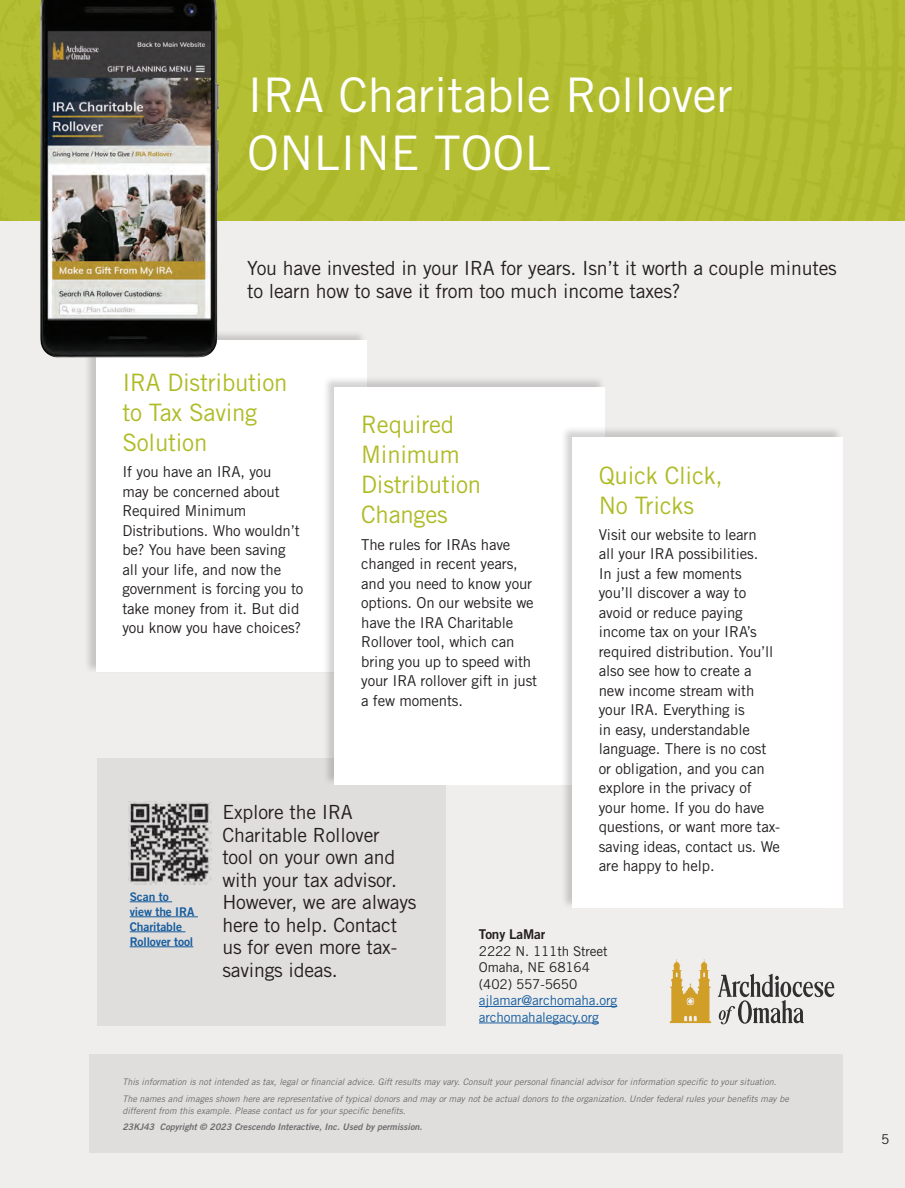
<style>
.page{position:relative;width:905px;height:1188px;background:#fff}
.page>*{position:absolute;margin:0;border:0;box-sizing:border-box;transform-origin:0 0}
.t1{font:47.7px "Trade Gothic LT Std";color:#fff}
.t2{font:24px/30px "Trade Gothic LT Std";letter-spacing:-.01em;color:#afbb25}
.t3{font:19.5px/22.5px "Trade Gothic LT Std";letter-spacing:-.01em;color:#231f20}
.t4{font:15px/19.5px "Trade Gothic LT Std";letter-spacing:-.01em;color:#231f20}
.t5{font:13.5px "Trade Gothic LT Std";letter-spacing:-.01em;color:#231f20}
.t6{font:13.5px "Trade Gothic LT Std";letter-spacing:-.01em;color:#175d9e}
.t7{font:13.5px "Trade Gothic LT Std Bd 2";letter-spacing:-.01em;color:#231f20}
.t8{font:12px/15px "Trade Gothic LT Std Bd 2";letter-spacing:-.01em;color:#175d9e}
.Legal_1{font:italic 9px/12px "Trade Gothic LT Std";color:#6c6d70}
.Legal_1-2{font:9px "Trade Gothic LT Std Bd 2 Obl";color:#6c6d70}
</style>
<div class="page">
<div style="left:0;top:0;width:904px;height:1188px;background:#efeeed"></div>
<img style="left:0;top:0;width:904px;height:220px">
<div style="left:89px;top:1054px;width:753px;height:98px;background:#e0dedc"></div>
<div style="left:97px;top:758px;width:349px;height:268px;background:#e0dedc"></div>
<div style="left:84px;top:330px;width:282px;height:343px;background:#231f20;opacity:.2"></div>
<div style="left:96px;top:341px;width:270px;height:331px;background:#fff"></div>
<div style="left:323px;top:376px;width:282px;height:410px;background:#231f20;opacity:.2"></div>
<div style="left:335px;top:387px;width:270px;height:397px;background:#fff"></div>
<div style="left:560px;top:426px;width:283px;height:482px;background:#231f20;opacity:.2"></div>
<div style="left:572px;top:437px;width:270px;height:470px;background:#fff"></div>
<img style="left:128px;top:802px;width:84px;height:83px">
<hr style="left:479px;top:1006px;width:138px;height:1px;background:#175d9e">
<hr style="left:479px;top:1023px;width:120px;height:1px;background:#175d9e">
<hr style="left:130px;top:902px;width:42px;height:1px;background:#175d9e">
<hr style="left:130px;top:917px;width:68px;height:1px;background:#175d9e">
<hr style="left:130px;top:932px;width:55px;height:1px;background:#175d9e">
<hr style="left:130px;top:947px;width:63px;height:1px;background:#175d9e">
<svg style="left:717px;top:974px;width:117px;height:50px"></svg>
<svg style="left:669px;top:959px;width:42px;height:64px"></svg>
<img style="left:27px;top:0;width:205px;height:366px">
<p class="t1" style="left:247px;top:66px;width:487px">IRA Charitable Rollover</p>
<p class="t1" style="left:247px;top:125px;width:305px">ONLINE TOOL</p>
<p class="t3" style="left:247px;top:257px;width:591px">You have invested in your IRA for years. Isn’t it worth a couple minutes to learn how to save it from too much income taxes?</p>
<p class="t2" style="left:122px;top:367px;width:167px">IRA Distribution to Tax Saving<br>Solution</p>
<p class="t4" style="left:122px;top:462px;width:182px">If you have an IRA, you<br>may be concerned about<br>Required Minimum<br>Distributions. Who wouldn’t be? You have been saving all your life, and now the government is forcing you to take money from it. But did you know you have choices?</p>
<p class="t2" style="left:361px;top:410px;width:122px">Required<br>Minimum<br>Distribution<br>Changes</p>
<p class="t4" style="left:361px;top:534px;width:178px">The rules for IRAs have changed in recent years, and you need to know your options. On our website we have the IRA Charitable<br>Rollover tool, which can bring you up to speed with your IRA rollover gift in just a few moments.</p>
<p class="t2" style="left:598px;top:460px;width:126px">Quick Click,<br>No Tricks</p>
<p class="t4" style="left:598px;top:525px;width:183px">Visit our website to learn<br>all your IRA possibilities.<br>In just a few moments<br>you’ll discover a way to avoid or reduce paying income tax on your IRA’s required distribution. You’ll also see how to create a new income stream with your IRA. Everything is<br>in easy, understandable language. There is no cost or obligation, and you can explore in the privacy of your home. If you do have questions, or want more tax&shy;saving ideas, contact us. We are happy to help.</p>
<p class="t3" style="left:222px;top:801px;width:196px">Explore the IRA<br>Charitable Rollover<br>tool on your own and with your tax advisor.<br>However, we are always here to help. Contact us for even more tax&shy;savings ideas.</p>
<p class="t8" style="left:130px;top:889px;width:66px">Scan to<br>view the IRA<br>Charitable<br>Rollover tool</p>
<p class="t7" style="left:479px;top:926px;width:68px">Tony LaMar</p>
<p class="t5" style="left:479px;top:943px;width:130px">2222 N. 111th Street</p>
<p class="t5" style="left:479px;top:959px;width:112px">Omaha, NE 68164</p>
<p class="t5" style="left:479px;top:976px;width:100px">(402) 557-5650</p>
<p class="t6" style="left:479px;top:992px;width:140px">ajlamar@archomaha.org</p>
<p class="t6" style="left:479px;top:1009px;width:121px">archomahalegacy.org</p>
<p class="Legal_1" style="left:122px;top:1076px;width:655px">This information is not intended as tax, legal or financial advice. Gift results may vary. Consult your personal financial advisor for information specific to your situation.</p>
<p class="Legal_1" style="left:122px;top:1093px;width:668px">The names and images shown here are representative of typical donors and may or may not be actual donors to the organization. Under federal rules your benefits may be different from this example. Please contact us for your specific benefits.</p>
<p class="Legal_1-2" style="left:122px;top:1121px;width:301px">23KJ43 Copyright © 2023 Crescendo Interactive, Inc. Used by permission.</p>
<p class="t5" style="left:881px;top:1131px;width:10px">5</p>
</div>
